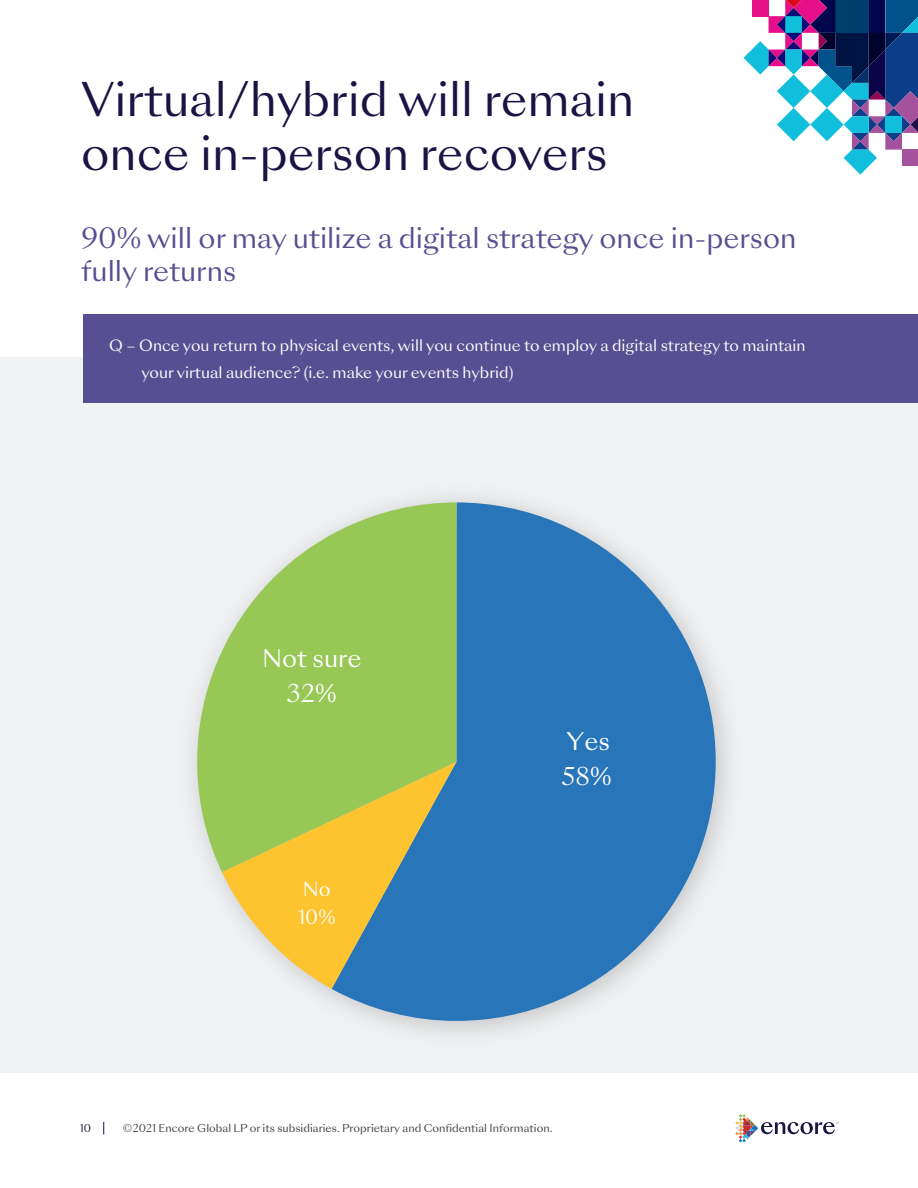
<style>
.page{position:relative;width:918px;height:1188px;background:#fff}
.page>*{position:absolute;margin:0;border:0;box-sizing:border-box;transform-origin:0 0}
.t1{font:45px/54px "Sang Bleu Sunrise";color:#1a1444}
.t2{font:27px/32.4px "Sang Bleu Sunrise";color:#574f91}
.t3{font:23.7px/34.7px "Sang Bleu Sunrise";color:#fff}
.t4{font:18.9px/27.9px "Sang Bleu Sunrise";color:#fff}
.t5{font:15px/27px "Sang Bleu Sunrise";color:#fff}
.t6{font:10.5px "Sang Bleu Sunrise";color:#404041}
.t7{font:10.5px "Sang Bleu Sunrise";color:#1a1445}
</style>
<div class="page">
<svg style="left:735px;top:1114px;width:104px;height:28px"></svg>
<svg style="left:103px;top:1122px;width:1px;height:13px"></svg>
<div style="left:0;top:357px;width:918px;height:716px;background:#f1f2f3"></div>
<svg style="left:744px;top:0;width:174px;height:175px"></svg>
<div style="left:83px;top:314px;width:835px;height:88px;background:#574f91"></div>
<svg style="left:332px;top:502px;width:384px;height:519px;fill:#2876b9"></svg>
<svg style="left:222px;top:872px;width:234px;height:117px"></svg>
<svg style="left:192px;top:502px;width:264px;height:370px;fill:#97c856"></svg>
<h1 class="t1" style="left:81px;top:75px;width:555px">Virtual/hybrid will remain once in-person recovers</h1>
<h2 class="t2" style="left:81px;top:223px;width:717px">90% will or may utilize a digital strategy once in-person fully returns</h2>
<p class="t5" style="left:141px;top:332px;width:666px;text-indent:-32px">Q – Once you return to physical events, will you continue to employ a digital strategy to maintain your virtual audience? (i.e. make your events hybrid)</p>
<h3 class="t3" style="left:262px;top:642px;width:101px;text-align:center">Not sure<br>32%</h3>
<p class="t4" style="left:298px;top:876px;width:39px">No<br>10%</p>
<h3 class="t3" style="left:562px;top:725px;width:51px">Yes<br>58%</h3>
<p class="t7" style="left:80px;top:1121px;width:13px">10</p>
<p class="t6" style="left:123px;top:1121px;width:431px">©2021 Encore Global LP or its subsidiaries. Proprietary and Confidential Information.</p>
</div>
